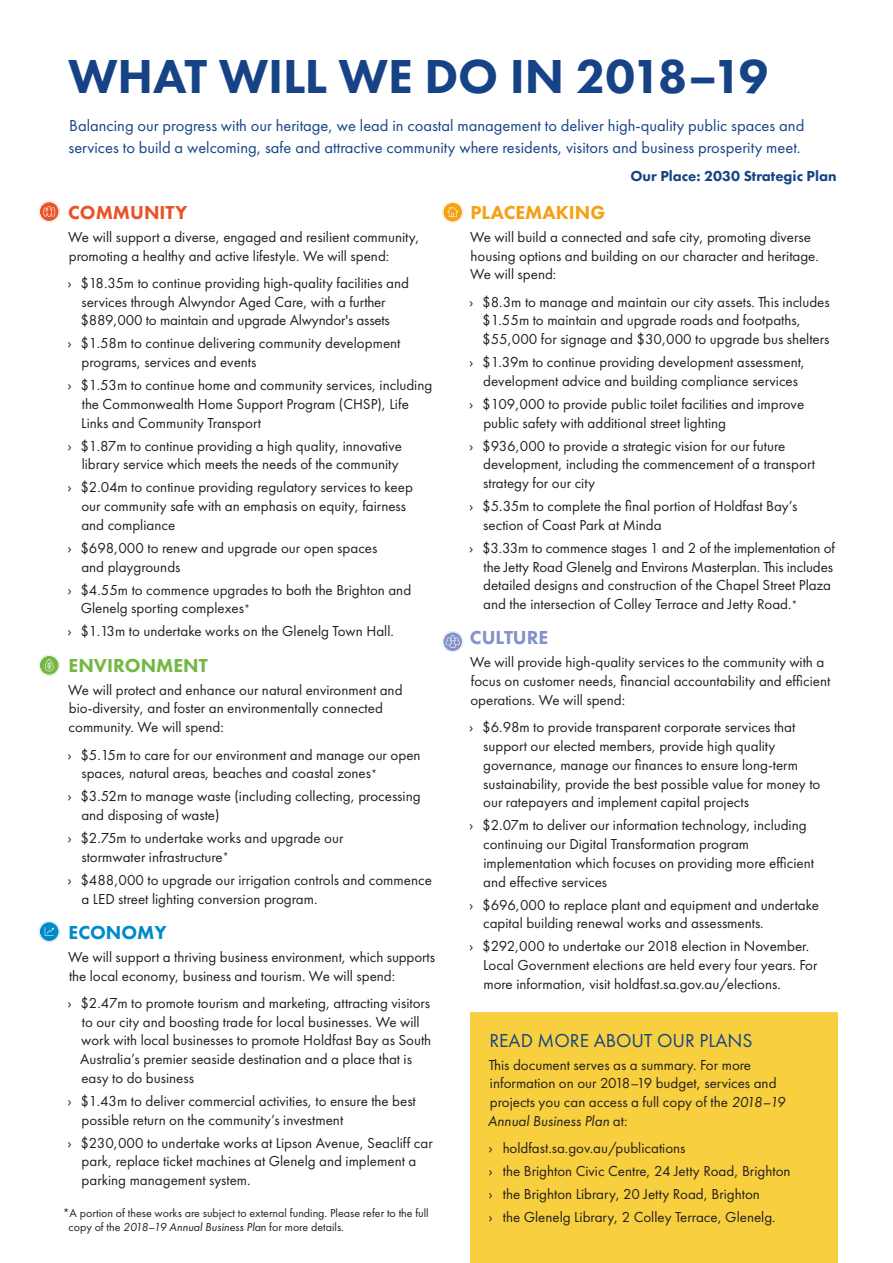
<style>
.page{position:relative;width:893px;height:1263px;background:#fff}
.page>*{position:absolute;margin:0;border:0;box-sizing:border-box;transform-origin:0 0}
.t1{font:800 49.5px "Futura PT";letter-spacing:-.005em;color:#164386}
.t2{font:19.5px "Futura PT";color:#164386}
.t3{font:800 19.5px "Futura PT";color:#74b843}
.t4{font:800 19.5px "Futura PT";color:#f6a013}
.t5{font:800 19.5px "Futura PT";color:#e95327}
.t6{font:800 19.5px "Futura PT";color:#008ac8}
.t7{font:800 19.5px "Futura PT";color:#8393ca}
.t8{font:16.5px/22.5px "Futura PT";color:#164386}
.t9{font:15px/18.8px "Futura PT";color:#231f20}
.t10{font:800 15px "Futura PT";color:#164386}
.t11{font:12px/14.4px "Futura PT";color:#231f20}
.s1{font-size:10.5px}
.s2{font-style:italic}
</style>
<div class="page">
<svg style="left:39px;top:201px;width:21px;height:21px"></svg>
<svg style="left:39px;top:655px;width:21px;height:21px"></svg>
<svg style="left:39px;top:921px;width:21px;height:21px"></svg>
<svg style="left:442px;top:202px;width:22px;height:21px"></svg>
<svg style="left:442px;top:631px;width:21px;height:21px"></svg>
<div style="left:470px;top:1012px;width:368px;height:251px;background:#f8cf3e"></div>
<h1 class="t1" style="left:68px;top:46px;width:702px">WHAT WILL WE DO IN 2018–19</h1>
<p class="t8" style="left:69px;top:114px;width:737px">Balancing our progress with our heritage, we lead in coastal management to deliver high-quality public spaces and services to build a welcoming, safe and attractive community where residents, visitors and business prosperity meet.</p>
<h2 class="t5" style="left:68px;top:200px;width:121px">COMMUNITY</h2>
<p class="t9" style="left:68px;top:227px;width:353px">We will support a diverse, engaged and resilient community, promoting a healthy and active lifestyle. We will spend:</p>
<p class="t9" style="left:80px;top:273px;width:330px;text-indent:-13px">› $18.35m to continue providing high-quality facilities and services through Alwyndor Aged Care, with a further $889,000 to maintain and upgrade Alwyndor's assets</p>
<p class="t9" style="left:82px;top:334px;width:320px;text-indent:-14px">› $1.58m to continue delivering community development programs, services and events</p>
<p class="t9" style="left:81px;top:376px;width:352px;text-indent:-14px">› $1.53m to continue home and community services, including the Commonwealth Home Support Program (CHSP), Life<br>Links and Community Transport</p>
<p class="t9" style="left:67px;top:436px;width:336px;text-align:right">› $1.87m to continue providing a high quality, innovative library service which meets the needs of the community</p>
<p class="t9" style="left:81px;top:478px;width:333px;text-indent:-14px">› $2.04m to continue providing regulatory services to keep our community safe with an emphasis on equity, fairness and compliance</p>
<p class="t9" style="left:81px;top:538px;width:298px;text-indent:-14px">› $698,000 to renew and upgrade our open spaces and playgrounds</p>
<p class="t9" style="left:81px;top:580px;width:332px;text-indent:-13px">› $4.55m to commence upgrades to both the Brighton and<br>Glenelg sporting complexes<span class="s1">*</span></p>
<p class="t9" style="left:67px;top:622px;width:328px">› $1.13m to undertake works on the Glenelg Town Hall.</p>
<h2 class="t3" style="left:69px;top:653px;width:141px">ENVIRONMENT</h2>
<p class="t9" style="left:68px;top:680px;width:336px">We will protect and enhance our natural environment and bio-diversity, and foster an environmentally connected community. We will spend:</p>
<p class="t9" style="left:81px;top:745px;width:341px;text-indent:-14px">› $5.15m to care for our environment and manage our open spaces, natural areas, beaches and coastal zones<span class="s1">*</span></p>
<p class="t9" style="left:81px;top:787px;width:341px;text-indent:-14px">› $3.52m to manage waste (including collecting, processing and disposing of waste)</p>
<p class="t9" style="left:81px;top:828px;width:263px;text-indent:-14px">› $2.75m to undertake works and upgrade our stormwater infrastructure<span class="s1">*</span></p>
<p class="t9" style="left:81px;top:870px;width:352px;text-indent:-14px">› $488,000 to upgrade our irrigation controls and commence a LED street lighting conversion program.</p>
<h2 class="t6" style="left:69px;top:920px;width:100px">ECONOMY</h2>
<p class="t9" style="left:68px;top:947px;width:368px">We will support a thriving business environment, which supports the local economy, business and tourism. We will spend:</p>
<p class="t9" style="left:80px;top:993px;width:353px;text-indent:-13px">› $2.47m to promote tourism and marketing, attracting visitors to our city and boosting trade for local businesses. We will work with local businesses to promote Holdfast Bay as South Australia’s premier seaside destination and a place that is easy to do business</p>
<p class="t9" style="left:82px;top:1091px;width:336px;text-indent:-14px">› $1.43m to deliver commercial activities, to ensure the best possible return on the community’s investment</p>
<p class="t9" style="left:82px;top:1133px;width:353px;text-indent:-14px">› $230,000 to undertake works at Lipson Avenue, Seacliff car park, replace ticket machines at Glenelg and implement a parking management system.</p>
<p class="t11" style="left:69px;top:1205px;width:362px;text-indent:-6px">*A portion of these works are subject to external funding. Please refer to the full copy of the <span class="s2">2018–19 Annual Business Pla</span>n for more details.</p>
<p class="t10" style="left:630px;top:167px;width:208px">Our Place: 2030 Strategic Plan</p>
<h2 class="t4" style="left:470px;top:200px;width:136px">PLACEMAKING</h2>
<p class="t9" style="left:470px;top:227px;width:350px">We will build a connected and safe city, promoting diverse housing options and building on our character and heritage.<br>We will spend:</p>
<p class="t9" style="left:482px;top:292px;width:349px;text-indent:-13px">› $8.3m to manage and maintain our city assets. This includes $1.55m to maintain and upgrade roads and footpaths, $55,000 for signage and $30,000 to upgrade bus shelters</p>
<p class="t9" style="left:469px;top:353px;width:337px;text-align:center">› $1.39m to continue providing development assessment, development advice and building compliance services</p>
<p class="t9" style="left:483px;top:394px;width:322px;text-indent:-14px">› $109,000 to provide public toilet facilities and improve public safety with additional street lighting</p>
<p class="t9" style="left:483px;top:436px;width:333px;text-indent:-14px">› $936,000 to provide a strategic vision for our future development, including the commencement of a transport strategy for our city</p>
<p class="t9" style="left:483px;top:497px;width:316px;text-indent:-14px">› $5.35m to complete the final portion of Holdfast Bay’s section of Coast Park at Minda</p>
<p class="t9" style="left:483px;top:538px;width:353px;text-indent:-14px">› $3.33m to commence stages 1 and 2 of the implementation of the Jetty Road Glenelg and Environs Masterplan. This includes detailed designs and construction of the Chapel Street Plaza and the intersection of Colley Terrace and Jetty Road.<span class="s1">*</span></p>
<h2 class="t7" style="left:470px;top:626px;width:80px">CULTURE</h2>
<p class="t9" style="left:470px;top:653px;width:362px">We will provide high-quality services to the community with a focus on customer needs, financial accountability and efficient operations. We will spend:</p>
<p class="t9" style="left:483px;top:718px;width:339px;text-indent:-14px">› $6.98m to provide transparent corporate services that support our elected members, provide high quality governance, manage our finances to ensure long-term sustainability, provide the best possible value for money to our ratepayers and implement capital projects</p>
<p class="t9" style="left:483px;top:816px;width:332px;text-indent:-14px">› $2.07m to deliver our information technology, including continuing our Digital Transformation program implementation which focuses on providing more efficient and effective services</p>
<p class="t9" style="left:483px;top:895px;width:337px;text-indent:-14px">› $696,000 to replace plant and equipment and undertake capital building renewal works and assessments.</p>
<p class="t9" style="left:483px;top:937px;width:336px;text-indent:-14px">› $292,000 to undertake our 2018 election in November.<br>Local Government elections are held every four years. For more information, visit holdfast.sa.gov.au/elections.</p>
<h2 class="t2" style="left:489px;top:1028px;width:265px">READ MORE ABOUT OUR PLANS</h2>
<p class="t9" style="left:488px;top:1055px;width:299px">This document serves as a summary. For more information on our 2018–19 budget, services and projects you can access a full copy of the <span class="s2">2018–19<br>Annual Business Plan</span> at:</p>
<p class="t9" style="left:488px;top:1136px;width:304px;line-height:23px">› holdfast.sa.gov.au/publications<br>› the Brighton Civic Centre, 24 Jetty Road, Brighton › the Brighton Library, 20 Jetty Road, Brighton<br>› the Glenelg Library, 2 Colley Terrace, Glenelg.</p>
</div>
